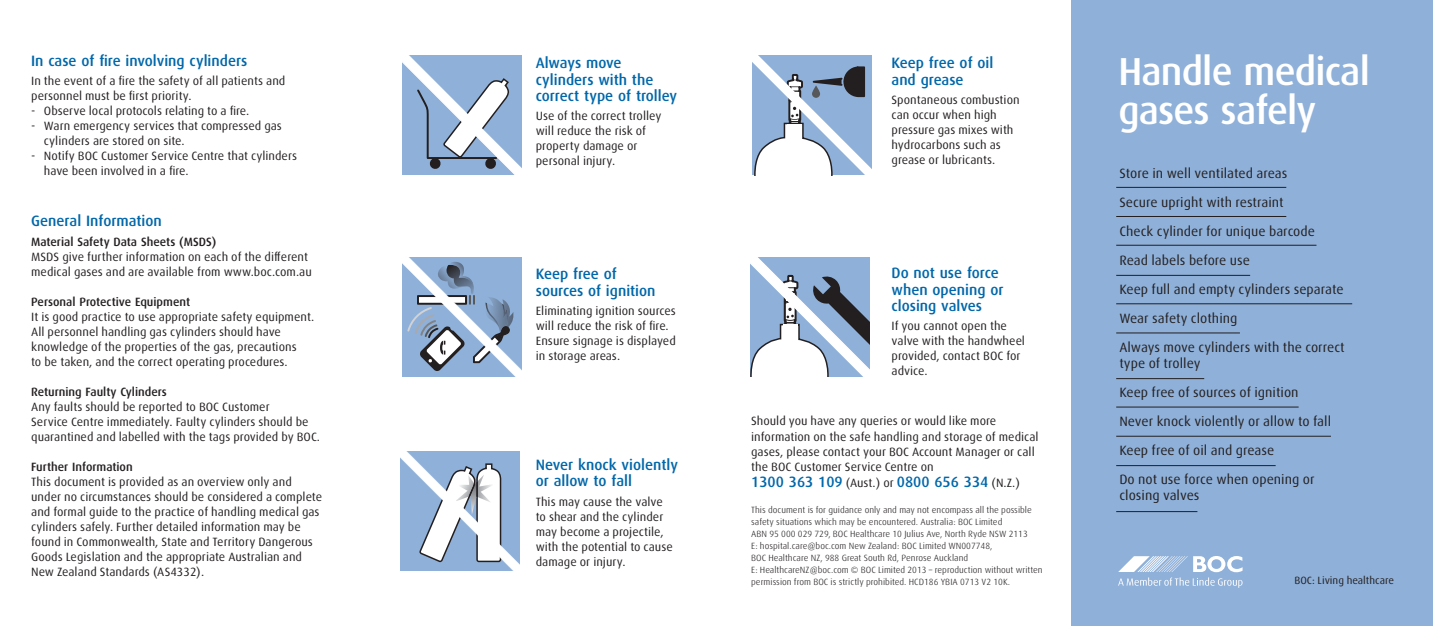
<style>
.page{position:relative;width:1433px;height:626px;background:#fff}
.page>*{position:absolute;margin:0;border:0;box-sizing:border-box;transform-origin:0 0}
.t1{font:500 39px "Linde Dax Global";letter-spacing:-.02em;color:#fff}
.t2{font:500 15px/16.5px "Linde Dax Global";color:#0067aa}
.t3{font:13.5px/16.2px "Linde Dax";color:#231f20}
.t4{font:12px/15px "Linde Dax Global";color:#231f20}
.t5{font:500 12px "Linde Dax Global";color:#231f20}
.Column_Left_7_9_8{font:10.5px "Linde Dax Global";letter-spacing:-.005em;color:#231f20}
.t6{font:300 9px/12px "Linde Dax Global";color:#231f20}
.s1{font-weight:400;font-size:12px;color:#231f20}
</style>
<div class="page">
<div style="left:1071px;top:0;width:362px;height:625px;background:#8fb0d8"></div>
<hr style="left:1116px;top:187px;width:170px;height:1px;background:#231f20">
<hr style="left:1116px;top:216px;width:170px;height:1px;background:#231f20">
<hr style="left:1116px;top:275px;width:134px;height:1px;background:#231f20">
<hr style="left:1116px;top:332px;width:124px;height:1px;background:#231f20">
<hr style="left:1116px;top:378px;width:88px;height:1px;background:#231f20">
<hr style="left:1116px;top:465px;width:160px;height:1px;background:#231f20">
<hr style="left:1116px;top:510px;width:81px;height:1px;background:#231f20">
<hr style="left:1116px;top:406px;width:183px;height:1px;background:#231f20">
<hr style="left:1116px;top:435px;width:215px;height:1px;background:#231f20">
<hr style="left:1116px;top:303px;width:236px;height:1px;background:#231f20">
<hr style="left:1116px;top:244px;width:200px;height:1px;background:#231f20">
<svg style="left:1119px;top:556px;width:124px;height:15px"></svg>
<svg style="left:1118px;top:577px;width:124px;height:10px"></svg>
<svg style="left:752px;top:55px;width:120px;height:121px"></svg>
<hr style="left:788px;top:124px;width:14px;height:4px;background:#fff">
<svg style="left:402px;top:55px;width:120px;height:120px"></svg>
<svg style="left:402px;top:257px;width:120px;height:120px;background:#97aecb"></svg>
<svg style="left:400px;top:451px;width:120px;height:120px"></svg>
<svg style="left:750px;top:257px;width:120px;height:120px"></svg>
<hr style="left:783px;top:324px;width:14px;height:4px;background:#fff">
<p class="t2" style="left:31px;top:52px;width:218px">In case of fire involving cylinders</p>
<p class="t4" style="left:31px;top:73px;width:256px">In the event of a fire the safety of all patients and personnel must be first priority.</p>
<p class="t4" style="left:31px;top:103px;width:220px">- Observe local protocols relating to a fire.</p>
<p class="t4" style="left:44px;top:118px;width:240px;text-indent:-13px">- Warn emergency services that compressed gas cylinders are stored on site.</p>
<p class="t4" style="left:44px;top:148px;width:255px;text-indent:-13px">- Notify BOC Customer Service Centre that cylinders have been involved in a fire.</p>
<p class="t2" style="left:31px;top:213px;width:132px">General Information</p>
<p class="t5" style="left:31px;top:234px;width:187px">Material Safety Data Sheets (MSDS)</p>
<p class="t4" style="left:31px;top:249px;width:282px">MSDS give further information on each of the different medical gases and are available from www.boc.com.au</p>
<p class="t5" style="left:31px;top:294px;width:161px">Personal Protective Equipment</p>
<p class="t4" style="left:31px;top:309px;width:285px">It is good practice to use appropriate safety equipment.<br>All personnel handling gas cylinders should have knowledge of the properties of the gas, precautions<br>to be taken, and the correct operating procedures.</p>
<p class="t5" style="left:31px;top:384px;width:137px">Returning Faulty Cylinders</p>
<p class="t4" style="left:31px;top:399px;width:290px">Any faults should be reported to BOC Customer<br>Service Centre immediately. Faulty cylinders should be quarantined and labelled with the tags provided by BOC.</p>
<p class="t5" style="left:31px;top:459px;width:103px">Further Information</p>
<p class="t4" style="left:31px;top:474px;width:292px">This document is provided as an overview only and under no circumstances should be considered a complete and formal guide to the practice of handling medical gas cylinders safely. Further detailed information may be found in Commonwealth, State and Territory Dangerous Goods Legislation and the appropriate Australian and New Zealand Standards (AS4332).</p>
<p class="t2" style="left:536px;top:54px;width:143px">Always move cylinders with the correct type of trolley</p>
<p class="t4" style="left:536px;top:109px;width:127px">Use of the correct trolley will reduce the risk of property damage or personal injury.</p>
<p class="t2" style="left:536px;top:265px;width:121px">Keep free of sources of ignition</p>
<p class="t4" style="left:536px;top:303px;width:142px">Eliminating ignition sources will reduce the risk of fire.<br>Ensure signage is displayed in storage areas.</p>
<p class="t2" style="left:536px;top:456px;width:144px">Never knock violently or allow to fall</p>
<p class="t4" style="left:536px;top:493px;width:139px">This may cause the valve to shear and the cylinder may become a projectile, with the potential to cause damage or injury.</p>
<p class="t2" style="left:891px;top:54px;width:103px">Keep free of oil and grease</p>
<p class="t4" style="left:891px;top:92px;width:130px">Spontaneous combustion can occur when high pressure gas mixes with hydrocarbons such as grease or lubricants.</p>
<p class="t2" style="left:891px;top:264px;width:114px">Do not use force when opening or closing valves</p>
<p class="t4" style="left:891px;top:318px;width:135px">If you cannot open the valve with the handwheel provided, contact BOC for advice.</p>
<p class="t4" style="left:751px;top:413px;width:289px">Should you have any queries or would like more information on the safe handling and storage of medical gases, please contact your BOC Account Manager or call the BOC Customer Service Centre on</p>
<p class="t2" style="left:751px;top:473px;width:270px">1300 363 109 <span class="s1">(Aust.) or</span> 0800 656 334 <span class="s1">(N.Z.)</span></p>
<p class="t6" style="left:751px;top:503px;width:293px">This document is for guidance only and may not encompass all the possible safety situations which may be encountered. Australia: BOC Limited<br>ABN 95 000 029 729, BOC Healthcare 10 Julius Ave, North Ryde NSW 2113<br>E: hospital.care@boc.com New Zealand: BOC Limited WN007748,<br>BOC Healthcare NZ, 988 Great South Rd, Penrose Auckland<br>E: HealthcareNZ@boc.com © BOC Limited 2013 – reproduction without written permission from BOC is strictly prohibited. HCD186 YBIA 0713 V2 10K.</p>
<p class="t1" style="left:1118px;top:48px;width:253px">Handle medical</p>
<p class="t1" style="left:1118px;top:87px;width:199px">gases safely</p>
<p class="t3" style="left:1119px;top:165px;width:170px">Store in well ventilated areas</p>
<p class="t3" style="left:1119px;top:194px;width:166px">Secure upright with restraint</p>
<p class="t3" style="left:1119px;top:223px;width:197px">Check cylinder for unique barcode</p>
<p class="t3" style="left:1119px;top:252px;width:132px">Read labels before use</p>
<p class="t3" style="left:1119px;top:281px;width:226px">Keep full and empty cylinders separate</p>
<p class="t3" style="left:1119px;top:309px;width:120px">Wear safety clothing</p>
<p class="t3" style="left:1119px;top:338px;width:227px">Always move cylinders with the correct type of trolley</p>
<p class="t3" style="left:1119px;top:384px;width:181px">Keep free of sources of ignition</p>
<p class="t3" style="left:1119px;top:413px;width:213px">Never knock violently or allow to fall</p>
<p class="t3" style="left:1119px;top:441px;width:156px">Keep free of oil and grease</p>
<p class="t3" style="left:1119px;top:470px;width:197px">Do not use force when opening or closing valves</p>
<p class="Column_Left_7_9_8" style="left:1294px;top:574px;width:101px">BOC: Living healthcare</p>
</div>
